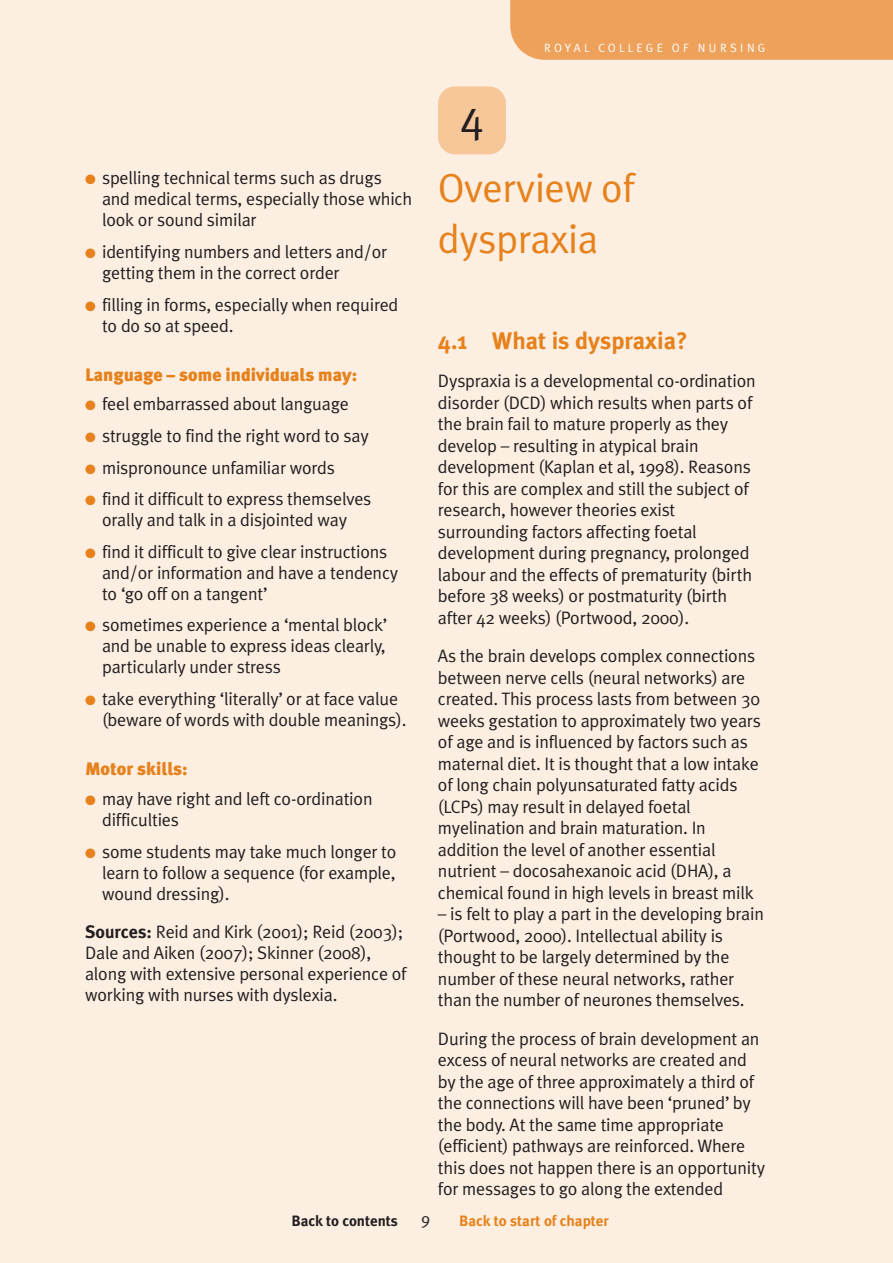
<style>
.page{position:relative;width:893px;height:1263px;background:#fcefe2}
.page>*{position:absolute;margin:0;border:0;box-sizing:border-box;transform-origin:0 0}
.t1{font:45px "Meta Plus Normal";color:#231f20}
.t2{font:40.5px/51.4px "Meta Plus Normal";letter-spacing:-.01em;color:#e6811b}
.t3{font:700 24px "Meta Plus";color:#e6811b}
.t4{font:18px/21.5px "Meta Plus Normal";letter-spacing:-.01em;color:#231f20}
.t5{font:900 18px "Meta Plus";color:#e6811b}
.t6{font:16.5px "Meta Plus Normal Caps";color:#231f20}
.t7{font:700 15px "Meta Plus";color:#e6811b}
.t8{font:700 15px "Meta Plus";color:#231f20}
.t9{font:12px "Meta Plus Normal";letter-spacing:.265em;color:#fff}
.s1{color:#e6811b}
.s2{font-family:"Meta Plus";font-weight:700}
</style>
<div class="page">
<div style="left:510px;top:0;width:383px;height:60px;background:#eea15a"></div>
<div style="left:438px;top:86px;width:68px;height:68px;background:#f6c798;border-radius:17px"></div>
<p class="t4" style="left:102px;top:168px;width:311px;line-height:21px;text-indent:-17px"><span class="s1">●</span> spelling technical terms such as drugs and medical terms, especially those which look or sound similar</p>
<p class="t4" style="left:102px;top:241px;width:287px;line-height:21px;text-indent:-17px"><span class="s1">●</span> identifying numbers and letters and/or getting them in the correct order</p>
<p class="t4" style="left:102px;top:294px;width:298px;line-height:21px;text-indent:-17px"><span class="s1">●</span> filling in forms, especially when required to do so at speed.</p>
<p class="t5" style="left:85px;top:364px;width:274px">Language – some individuals may:</p>
<p class="t4" style="left:85px;top:393px;width:265px"><span class="s1">●</span> feel embarrassed about language</p>
<p class="t4" style="left:85px;top:425px;width:285px"><span class="s1">●</span> struggle to find the right word to say</p>
<p class="t4" style="left:85px;top:457px;width:251px"><span class="s1">●</span> mispronounce unfamiliar words</p>
<p class="t4" style="left:85px;top:488px;width:288px;line-height:21px;text-align:center"><span class="s1">●</span> find it difficult to express themselves orally and talk in a disjointed way</p>
<p class="t4" style="left:102px;top:541px;width:298px;line-height:21px;text-indent:-17px"><span class="s1">●</span> find it difficult to give clear instructions and/or information and have a tendency to ‘go off on a tangent’</p>
<p class="t4" style="left:102px;top:615px;width:287px;line-height:21px;text-indent:-17px"><span class="s1">●</span> sometimes experience a ‘mental block’ and be unable to express ideas clearly, particularly under stress</p>
<p class="t4" style="left:102px;top:688px;width:306px;line-height:21px;text-indent:-17px"><span class="s1">●</span> take everything ‘literally’ or at face value (beware of words with double meanings).</p>
<p class="t5" style="left:85px;top:759px;width:104px">Motor skills:</p>
<p class="t4" style="left:102px;top:788px;width:272px;line-height:21px;text-indent:-17px"><span class="s1">●</span> may have right and left co-ordination difficulties</p>
<p class="t4" style="left:102px;top:841px;width:296px;line-height:21px;text-align:justify;text-indent:-17px"><span class="s1">●</span> some students may take much longer to learn to follow a sequence (for example, wound dressing).</p>
<p class="t4" style="left:85px;top:921px;width:323px;line-height:21px"><span class="s2">Sources:</span> Reid and Kirk (2001); Reid (2003); Dale and Aiken (2007); Skinner (2008), along with extensive personal experience of working with nurses with dyslexia.</p>
<h1 class="t1" style="left:460px;top:90px;width:26px">4</h1>
<p class="t9" style="left:544px;top:41px;width:223px">ROYAL COLLEGE OF NURSING</p>
<h2 class="t2" style="left:438px;top:162px;width:198px">Overview of dyspraxia</h2>
<h3 class="t3" style="left:438px;top:327px;width:251px">4.1 What is dyspraxia?</h3>
<p class="t4" style="left:438px;top:370px;width:319px">Dyspraxia is a developmental co-ordination disorder (DCD) which results when parts of the brain fail to mature properly as they develop – resulting in atypical brain development (Kaplan et al, 1998). Reasons for this are complex and still the subject of research, however theories exist surrounding factors affecting foetal development during pregnancy, prolonged labour and the effects of prematurity (birth before 38 weeks) or postmaturity (birth after 42 weeks) (Portwood, 2000).</p>
<p class="t4" style="left:438px;top:645px;width:324px">As the brain develops complex connections between nerve cells (neural networks) are created. This process lasts from between 30 weeks gestation to approximately two years of age and is influenced by factors such as maternal diet. It is thought that a low intake of long chain polyunsaturated fatty acids (LCPs) may result in delayed foetal myelination and brain maturation. In addition the level of another essential nutrient – docosahexanoic acid (DHA), a chemical found in high levels in breast milk</p>
<p class="t4" style="left:438px;top:903px;width:327px">– is felt to play a part in the developing brain (Portwood, 2000). Intellectual ability is thought to be largely determined by the number of these neural networks, rather than the number of neurones themselves.</p>
<p class="t4" style="left:438px;top:1028px;width:329px">During the process of brain development an excess of neural networks are created and by the age of three approximately a third of the connections will have been ‘pruned’ by the body. At the same time appropriate (efficient) pathways are reinforced. Where this does not happen there is an opportunity for messages to go along the extended</p>
<p class="t8" style="left:292px;top:1212px;width:108px">Back to contents</p>
<p class="t6" style="left:421px;top:1212px;width:10px">9</p>
<p class="t7" style="left:459px;top:1212px;width:151px">Back to start of chapter</p>
</div>
